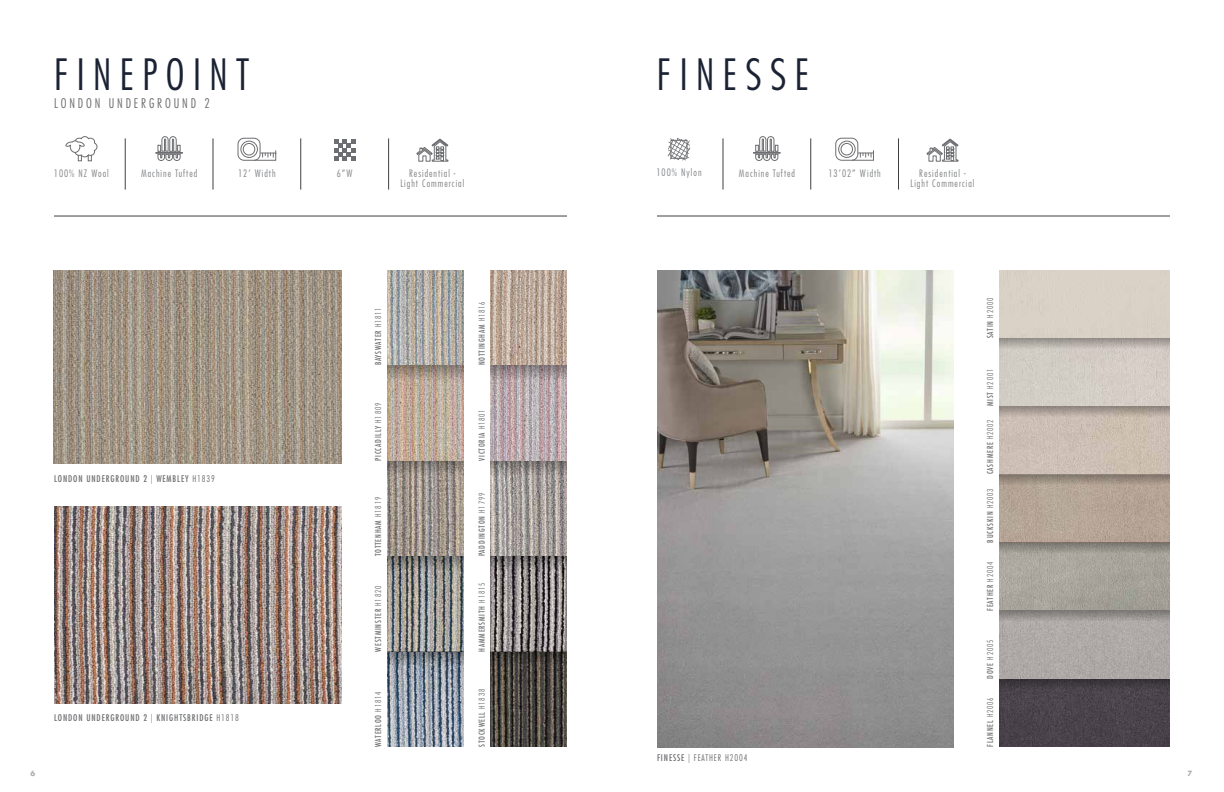
<style>
.page{position:relative;width:1224px;height:792px;background:#fff}
.page>*{position:absolute;margin:0;border:0;box-sizing:border-box;transform-origin:0 0}
.t1{font:300 condensed 42px "Futura Std";letter-spacing:.2em;color:#1b2233}
.t2{font:300 condensed 13px "Futura Std";letter-spacing:.22em;color:#6d6e71}
.t3{font:300 condensed 10px/10px "Futura Std";letter-spacing:.1em;color:#818386;text-align:center}
.t4{font:condensed 9px "Futura Std";letter-spacing:.1em;color:#6d6e71}
.t5{font:300 condensed 9px "Futura Std";letter-spacing:.1em;color:#6d6e71}
.t6{font:condensed 8px "Futura Std";letter-spacing:.1em;color:#6d6e71}
.t7{font:300 condensed 8px "Futura Std";letter-spacing:.1em;color:#6d6e71}
.t8{font:700 7px "Futura Std";color:#abadb0}
.s1{font-weight:300}
.s2{font-weight:400}
</style>
<div class="page">
<hr style="left:54px;top:216px;width:513px;height:1px;background:#414042">
<img style="left:387px;top:270px;width:77px;height:477px">
<img style="left:490px;top:270px;width:77px;height:477px">
<svg style="left:387px;top:365px;width:77px;height:15px"></svg>
<svg style="left:387px;top:461px;width:77px;height:15px"></svg>
<svg style="left:387px;top:556px;width:77px;height:15px"></svg>
<svg style="left:490px;top:365px;width:77px;height:15px"></svg>
<svg style="left:490px;top:461px;width:77px;height:15px"></svg>
<svg style="left:490px;top:556px;width:77px;height:15px"></svg>
<svg style="left:387px;top:652px;width:77px;height:14px"></svg>
<svg style="left:490px;top:652px;width:77px;height:14px"></svg>
<hr style="left:125px;top:138px;width:1px;height:52px;background:#414042">
<hr style="left:213px;top:138px;width:1px;height:52px;background:#414042">
<hr style="left:301px;top:138px;width:1px;height:52px;background:#414042">
<svg style="left:66px;top:136px;width:32px;height:26px"></svg>
<div style="left:238px;top:138px;width:22px;height:23px;border:1px solid #6d6e71;border-radius:6px"></div>
<svg style="left:240px;top:140px;width:36px;height:21px"></svg>
<svg style="left:156px;top:136px;width:27px;height:25px"></svg>
<img style="left:54px;top:506px;width:288px;height:197px">
<img style="left:54px;top:270px;width:288px;height:194px">
<hr style="left:388px;top:138px;width:1px;height:52px;background:#414042">
<svg style="left:334px;top:139px;width:21px;height:22px"></svg>
<img style="left:657px;top:270px;width:297px;height:477px">
<hr style="left:657px;top:216px;width:513px;height:1px;background:#414042">
<img style="left:999px;top:270px;width:171px;height:477px">
<svg style="left:999px;top:338px;width:171px;height:11px;background:#b0aaa3"></svg>
<svg style="left:999px;top:406px;width:171px;height:11px;background:#aa9f96"></svg>
<svg style="left:999px;top:474px;width:171px;height:11px;background:#988b7f"></svg>
<svg style="left:999px;top:543px;width:171px;height:10px;background:#8f8b84"></svg>
<svg style="left:999px;top:611px;width:171px;height:10px;background:#938f8c"></svg>
<div style="left:999px;top:679px;width:171px;height:10px;background:#3e383f"></div>
<hr style="left:723px;top:138px;width:1px;height:52px;background:#414042">
<hr style="left:811px;top:138px;width:1px;height:52px;background:#414042">
<hr style="left:898px;top:138px;width:1px;height:52px;background:#414042">
<div style="left:835px;top:138px;width:23px;height:23px;border:1px solid #6d6e71;border-radius:6px"></div>
<svg style="left:838px;top:140px;width:36px;height:21px"></svg>
<svg style="left:753px;top:136px;width:27px;height:25px"></svg>
<svg style="left:416px;top:138px;width:33px;height:24px"></svg>
<svg style="left:926px;top:138px;width:33px;height:24px"></svg>
<svg style="left:668px;top:138px;width:22px;height:23px"></svg>
<h1 class="t1" style="left:54px;top:50px;width:197px">FINEPOINT</h1>
<h2 class="t2" style="left:54px;top:96px;width:157px">LONDON UNDERGROUND 2</h2>
<p class="t3" style="left:54px;top:168px;width:57px">100% NZ Wool</p>
<p class="t3" style="left:141px;top:168px;width:58px">Machine Tufted</p>
<p class="t3" style="left:238px;top:168px;width:39px">12’ Width</p>
<p class="t4" style="left:54px;top:473px;width:162px">LONDON UNDERGROUND 2 <span class="s1">|</span> WEMBLEY <span class="s1">H1839</span></p>
<p class="t4" style="left:54px;top:712px;width:186px">LONDON UNDERGROUND 2 <span class="s1">|</span> KNIGHTSBRIDGE <span class="s1">H1818</span></p>
<p class="t3" style="left:337px;top:168px;width:17px">6”W</p>
<h1 class="t1" style="left:657px;top:50px;width:154px">FINESSE</h1>
<p class="t3" style="left:656px;top:168px;width:47px">100% Nylon</p>
<p class="t3" style="left:739px;top:168px;width:58px">Machine Tufted</p>
<p class="t3" style="left:828px;top:168px;width:54px">13’02” Width</p>
<p class="t3" style="left:400px;top:169px;width:66px">Residential -<br>Light Commercial</p>
<p class="t3" style="left:910px;top:169px;width:66px">Residential -<br>Light Commercial</p>
<p class="t6" style="left:374px;top:365px;width:60px;rotate:-90deg">BAYSWATER <span class="s1">H1811</span></p>
<p class="t6" style="left:374px;top:461px;width:59px;rotate:-90deg">PICCADILLY <span class="s1">H1809</span></p>
<p class="t6" style="left:374px;top:556px;width:61px;rotate:-90deg">TOTTENHAM <span class="s1">H1819</span></p>
<p class="t6" style="left:374px;top:652px;width:67px;rotate:-90deg">WESTMINSTER <span class="s1">H1820</span></p>
<p class="t6" style="left:374px;top:747px;width:57px;rotate:-90deg">WATERLOO <span class="s1">H1814</span></p>
<p class="t6" style="left:477px;top:365px;width:66px;rotate:-90deg">NOTTINGHAM <span class="s1">H1816</span></p>
<p class="t6" style="left:477px;top:461px;width:53px;rotate:-90deg">VICTORIA <span class="s1">H1801</span></p>
<p class="t6" style="left:477px;top:556px;width:65px;rotate:-90deg">PADDINGTON <span class="s1">H1799</span></p>
<p class="t6" style="left:477px;top:652px;width:70px;rotate:-90deg">HAMMERSMITH <span class="s1">H1815</span></p>
<p class="t6" style="left:477px;top:747px;width:60px;rotate:-90deg">STOCKWELL <span class="s1">H1838</span></p>
<p class="t5" style="left:657px;top:752px;width:92px"><span class="s2">FINESSE</span> | FEATHER H2004</p>
<p class="t6" style="left:986px;top:338px;width:42px;rotate:-90deg">SATIN <span class="s1">H2000</span></p>
<p class="t7" style="left:986px;top:406px;width:39px;rotate:-90deg"><span class="s2">MIST</span> H2001</p>
<p class="t6" style="left:986px;top:474px;width:57px;rotate:-90deg">CASHMERE <span class="s1">H2002</span></p>
<p class="t6" style="left:986px;top:543px;width:56px;rotate:-90deg">BUCKSKIN <span class="s1">H2003</span></p>
<p class="t6" style="left:986px;top:611px;width:51px;rotate:-90deg">FEATHER <span class="s1">H2004</span></p>
<p class="t7" style="left:986px;top:679px;width:41px;rotate:-90deg"><span class="s2">DOVE</span> H2005</p>
<p class="t6" style="left:986px;top:747px;width:51px;rotate:-90deg">FLANNEL <span class="s1">H2006</span></p>
<p class="t8" style="left:31px;top:769px;width:6px">6</p>
<p class="t8" style="left:1188px;top:769px;width:6px">7</p>
</div>
